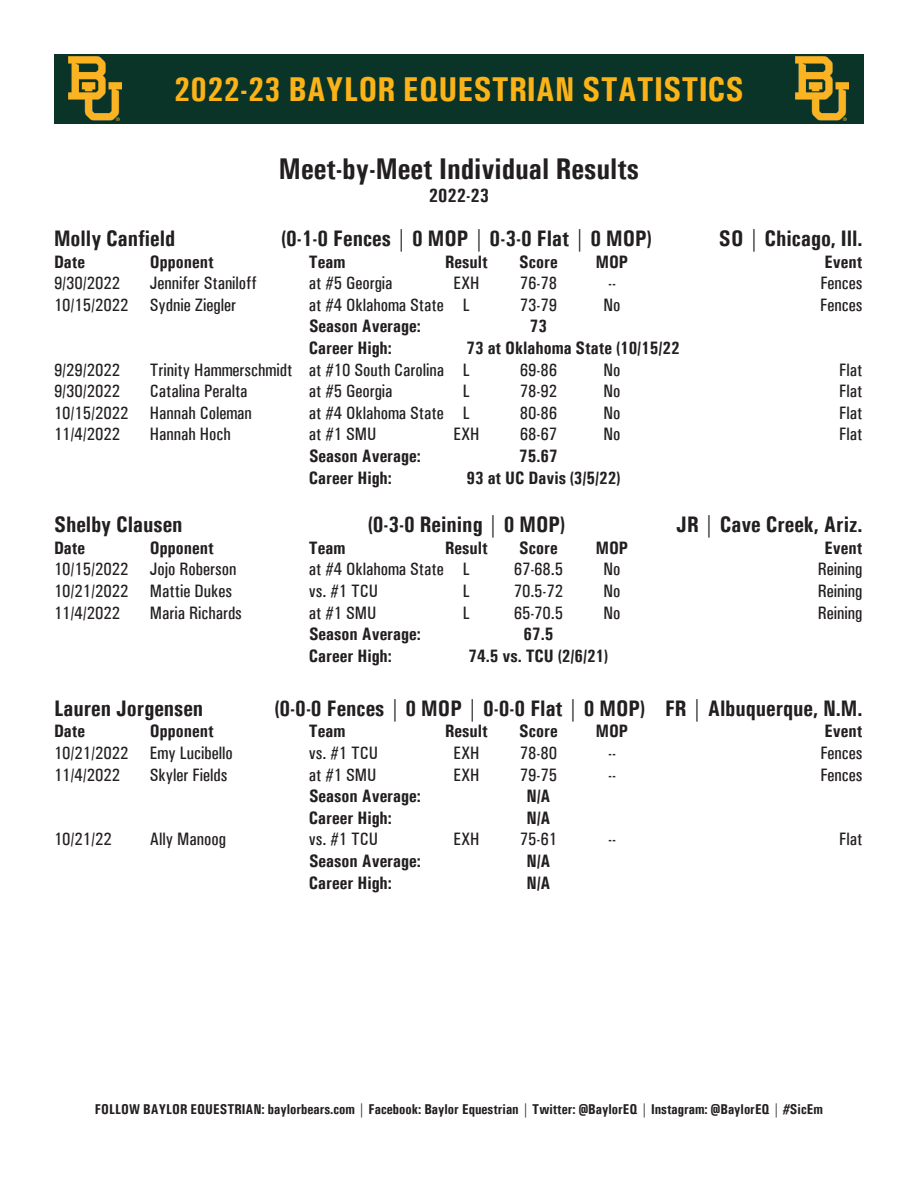
<style>
.page{position:relative;width:918px;height:1188px;background:#fff}
.page>*{position:absolute;margin:0;border:0;box-sizing:border-box;transform-origin:0 0}
.t1{font:700 condensed 34.5px "Univers";color:#fcb317}
.t2{font:700 condensed 30px "Univers";color:#231f20}
.t3{font:700 condensed 22.5px "Univers";color:#231f20}
.t4{font:700 condensed 19.5px "Univers";color:#231f20}
.t5{font:500 condensed 18px "Univers";color:#231f20}
.t6{font:700 condensed 18px "Univers";color:#231f20}
.t7{font:700 condensed 14.25px "Univers";color:#231f20}
</style>
<div class="page">
<div style="left:54px;top:54px;width:810px;height:70px;background:#0b3429"></div>
<img style="left:69px;top:56px;width:53px;height:65px">
<img style="left:795px;top:56px;width:53px;height:65px">
<p class="t1" style="left:174px;top:68px;width:571px">2022-23 BAYLOR EQUESTRIAN STATISTICS</p>
<p class="t2" style="left:279px;top:150px;width:361px">Meet-by-Meet Individual Results</p>
<p class="t4" style="left:429px;top:184px;width:62px">2022-23</p>
<p class="t3" style="left:54px;top:225px;width:123px">Molly Canfield</p>
<p class="t3" style="left:281px;top:225px;width:372px">(0-1-0 Fences | 0 MOP | 0-3-0 Flat | 0 MOP)</p>
<p class="t3" style="left:719px;top:225px;width:145px">SO | Chicago, Ill.</p>
<p class="t6" style="left:54px;top:250px;width:33px">Date</p>
<p class="t6" style="left:150px;top:250px;width:65px">Opponent</p>
<p class="t6" style="left:309px;top:250px;width:38px">Team</p>
<p class="t6" style="left:445px;top:250px;width:44px">Result</p>
<p class="t6" style="left:519px;top:250px;width:40px">Score</p>
<p class="t6" style="left:596px;top:250px;width:34px">MOP</p>
<p class="t6" style="left:825px;top:250px;width:39px">Event</p>
<p class="t5" style="left:54px;top:272px;width:68px">9/30/2022</p>
<p class="t5" style="left:150px;top:272px;width:108px">Jennifer Staniloff</p>
<p class="t5" style="left:309px;top:272px;width:85px">at #5 Georgia</p>
<p class="t5" style="left:453px;top:272px;width:28px">EXH</p>
<p class="t5" style="left:520px;top:272px;width:39px">76-78</p>
<p class="t5" style="left:608px;top:272px;width:9px">--</p>
<p class="t5" style="left:820px;top:272px;width:44px">Fences</p>
<p class="t5" style="left:54px;top:294px;width:183px">10/15/2022 Sydnie Ziegler</p>
<p class="t5" style="left:309px;top:294px;width:162px">at #4 Oklahoma State L</p>
<p class="t5" style="left:520px;top:294px;width:39px">73-79</p>
<p class="t5" style="left:604px;top:294px;width:18px">No</p>
<p class="t5" style="left:820px;top:294px;width:44px">Fences</p>
<p class="t6" style="left:309px;top:315px;width:113px">Season Average:</p>
<p class="t6" style="left:530px;top:315px;width:19px">73</p>
<p class="t6" style="left:309px;top:337px;width:84px">Career High:</p>
<p class="t6" style="left:466px;top:337px;width:215px">73 at Oklahoma State (10/15/22</p>
<p class="t5" style="left:54px;top:359px;width:68px">9/29/2022</p>
<p class="t5" style="left:150px;top:359px;width:321px">Trinity Hammerschmidt at #10 South Carolina L</p>
<p class="t5" style="left:520px;top:359px;width:39px">69-86</p>
<p class="t5" style="left:604px;top:359px;width:18px">No</p>
<p class="t5" style="left:839px;top:359px;width:25px">Flat</p>
<p class="t5" style="left:54px;top:380px;width:68px">9/30/2022</p>
<p class="t5" style="left:150px;top:380px;width:99px">Catalina Peralta</p>
<p class="t5" style="left:309px;top:380px;width:85px">at #5 Georgia</p>
<p class="t5" style="left:463px;top:380px;width:8px">L</p>
<p class="t5" style="left:520px;top:380px;width:39px">78-92</p>
<p class="t5" style="left:604px;top:380px;width:18px">No</p>
<p class="t5" style="left:839px;top:380px;width:25px">Flat</p>
<p class="t5" style="left:54px;top:402px;width:199px">10/15/2022 Hannah Coleman</p>
<p class="t5" style="left:309px;top:402px;width:162px">at #4 Oklahoma State L</p>
<p class="t5" style="left:520px;top:402px;width:39px">80-86</p>
<p class="t5" style="left:604px;top:402px;width:18px">No</p>
<p class="t5" style="left:839px;top:402px;width:25px">Flat</p>
<p class="t5" style="left:54px;top:424px;width:68px">11/4/2022</p>
<p class="t5" style="left:150px;top:424px;width:82px">Hannah Hoch</p>
<p class="t5" style="left:309px;top:424px;width:69px">at #1 SMU</p>
<p class="t5" style="left:453px;top:424px;width:28px">EXH</p>
<p class="t5" style="left:520px;top:424px;width:39px">68-67</p>
<p class="t5" style="left:604px;top:424px;width:18px">No</p>
<p class="t5" style="left:839px;top:424px;width:25px">Flat</p>
<p class="t6" style="left:309px;top:445px;width:113px">Season Average:</p>
<p class="t6" style="left:519px;top:445px;width:40px">75.67</p>
<p class="t6" style="left:309px;top:466px;width:84px">Career High:</p>
<p class="t6" style="left:466px;top:466px;width:155px">93 at UC Davis (3/5/22)</p>
<p class="t3" style="left:54px;top:511px;width:130px">Shelby Clausen</p>
<p class="t3" style="left:368px;top:511px;width:199px">(0-3-0 Reining | 0 MOP)</p>
<p class="t3" style="left:676px;top:511px;width:188px">JR | Cave Creek, Ariz.</p>
<p class="t6" style="left:54px;top:537px;width:33px">Date</p>
<p class="t6" style="left:150px;top:537px;width:65px">Opponent</p>
<p class="t6" style="left:309px;top:537px;width:38px">Team</p>
<p class="t6" style="left:445px;top:537px;width:44px">Result</p>
<p class="t6" style="left:519px;top:537px;width:40px">Score</p>
<p class="t6" style="left:596px;top:537px;width:34px">MOP</p>
<p class="t6" style="left:825px;top:537px;width:39px">Event</p>
<p class="t5" style="left:54px;top:559px;width:184px">10/15/2022 Jojo Roberson</p>
<p class="t5" style="left:309px;top:559px;width:162px">at #4 Oklahoma State L</p>
<p class="t5" style="left:514px;top:559px;width:51px">67-68.5</p>
<p class="t5" style="left:604px;top:559px;width:18px">No</p>
<p class="t5" style="left:818px;top:559px;width:46px">Reining</p>
<p class="t5" style="left:54px;top:580px;width:179px">10/21/2022 Mattie Dukes</p>
<p class="t5" style="left:309px;top:580px;width:71px">vs. #1 TCU</p>
<p class="t5" style="left:463px;top:580px;width:8px">L</p>
<p class="t5" style="left:514px;top:580px;width:51px">70.5-72</p>
<p class="t5" style="left:604px;top:580px;width:18px">No</p>
<p class="t5" style="left:818px;top:580px;width:46px">Reining</p>
<p class="t5" style="left:54px;top:602px;width:68px">11/4/2022</p>
<p class="t5" style="left:150px;top:602px;width:93px">Maria Richards</p>
<p class="t5" style="left:309px;top:602px;width:69px">at #1 SMU</p>
<p class="t5" style="left:463px;top:602px;width:8px">L</p>
<p class="t5" style="left:514px;top:602px;width:51px">65-70.5</p>
<p class="t5" style="left:604px;top:602px;width:18px">No</p>
<p class="t5" style="left:818px;top:602px;width:46px">Reining</p>
<p class="t6" style="left:309px;top:623px;width:113px">Season Average:</p>
<p class="t6" style="left:524px;top:623px;width:31px">67.5</p>
<p class="t6" style="left:309px;top:645px;width:84px">Career High:</p>
<p class="t6" style="left:469px;top:645px;width:141px">74.5 vs. TCU (2/6/21)</p>
<p class="t3" style="left:54px;top:694px;width:151px">Lauren Jorgensen</p>
<p class="t3" style="left:274px;top:694px;width:589px">(0-0-0 Fences | 0 MOP | 0-0-0 Flat | 0 MOP) FR | Albuquerque, N.M.</p>
<p class="t6" style="left:54px;top:720px;width:33px">Date</p>
<p class="t6" style="left:150px;top:720px;width:65px">Opponent</p>
<p class="t6" style="left:309px;top:720px;width:38px">Team</p>
<p class="t6" style="left:445px;top:720px;width:44px">Result</p>
<p class="t6" style="left:519px;top:720px;width:40px">Score</p>
<p class="t6" style="left:596px;top:720px;width:34px">MOP</p>
<p class="t6" style="left:825px;top:720px;width:39px">Event</p>
<p class="t5" style="left:54px;top:742px;width:180px">10/21/2022 Emy Lucibello</p>
<p class="t5" style="left:309px;top:742px;width:71px">vs. #1 TCU</p>
<p class="t5" style="left:453px;top:742px;width:28px">EXH</p>
<p class="t5" style="left:520px;top:742px;width:39px">78-80</p>
<p class="t5" style="left:608px;top:742px;width:9px">--</p>
<p class="t5" style="left:820px;top:742px;width:44px">Fences</p>
<p class="t5" style="left:54px;top:764px;width:68px">11/4/2022</p>
<p class="t5" style="left:150px;top:764px;width:79px">Skyler Fields</p>
<p class="t5" style="left:309px;top:764px;width:69px">at #1 SMU</p>
<p class="t5" style="left:453px;top:764px;width:28px">EXH</p>
<p class="t5" style="left:520px;top:764px;width:39px">79-75</p>
<p class="t5" style="left:608px;top:764px;width:9px">--</p>
<p class="t5" style="left:820px;top:764px;width:44px">Fences</p>
<p class="t6" style="left:309px;top:785px;width:113px">Season Average:</p>
<p class="t6" style="left:526px;top:785px;width:26px">N/A</p>
<p class="t6" style="left:309px;top:807px;width:84px">Career High:</p>
<p class="t6" style="left:526px;top:807px;width:26px">N/A</p>
<p class="t5" style="left:54px;top:829px;width:59px">10/21/22</p>
<p class="t5" style="left:150px;top:829px;width:78px">Ally Manoog</p>
<p class="t5" style="left:309px;top:829px;width:71px">vs. #1 TCU</p>
<p class="t5" style="left:453px;top:829px;width:28px">EXH</p>
<p class="t5" style="left:520px;top:829px;width:39px">75-61</p>
<p class="t5" style="left:608px;top:829px;width:9px">--</p>
<p class="t5" style="left:839px;top:829px;width:25px">Flat</p>
<p class="t6" style="left:309px;top:850px;width:113px">Season Average:</p>
<p class="t6" style="left:526px;top:850px;width:26px">N/A</p>
<p class="t6" style="left:309px;top:871px;width:84px">Career High:</p>
<p class="t6" style="left:526px;top:871px;width:26px">N/A</p>
<p class="t7" style="left:95px;top:1100px;width:729px">FOLLOW BAYLOR EQUESTRIAN: baylorbears.com | Facebook: Baylor Equestrian | Twitter: @BaylorEQ | Instagram: @BaylorEQ | #SicEm</p>
</div>
